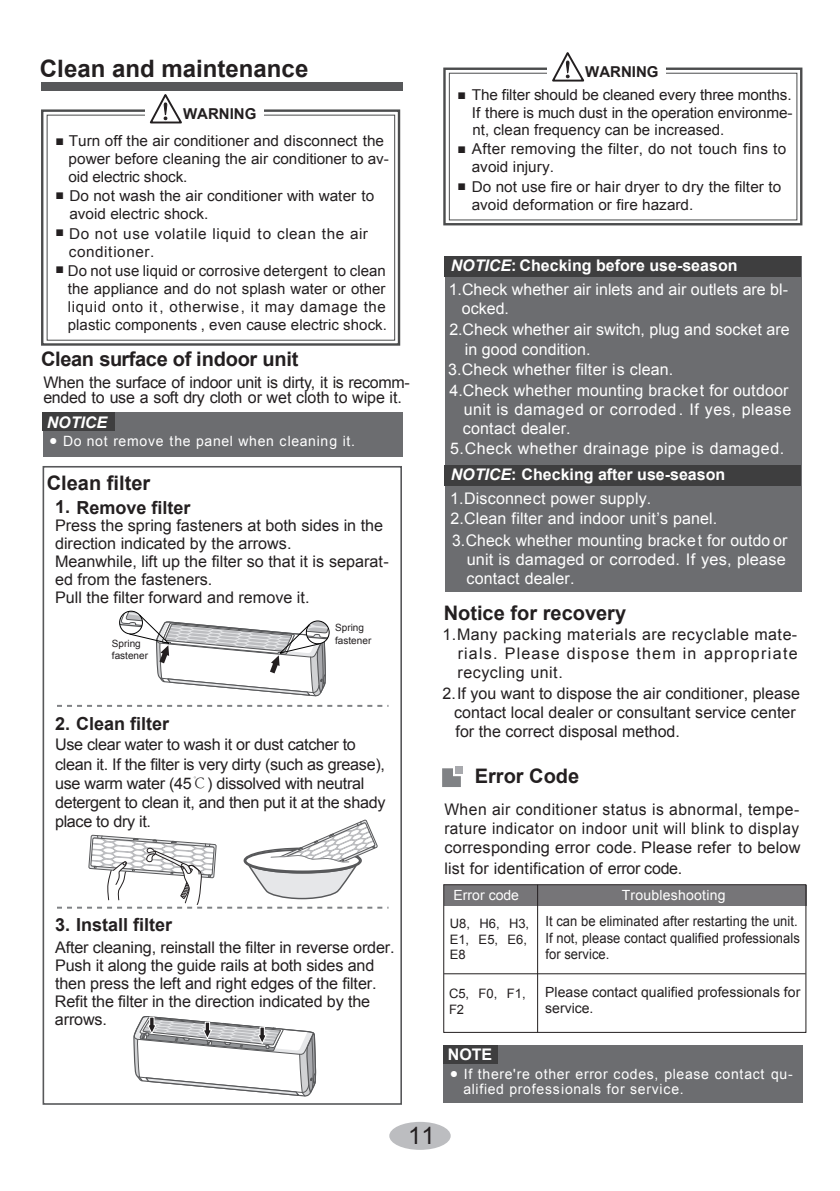
<style>
.page{position:relative;width:840px;height:1191px;background:#fff}
.page>*{position:absolute;margin:0;border:0;box-sizing:border-box;transform-origin:0 0}
.t1{font:700 24px "Arial";color:#231f20}
.t2{font:24px "Arial";color:#231f20}
.t3{font:700 20px "Arial";color:#231f20}
.t4{font:700 18px "Arial";color:#231f20}
.t5{font:16px/18px "Arial";letter-spacing:-.005em;color:#231f20}
.t6{font:16px/23.8px "Arial";letter-spacing:.005em;color:#fff}
.t7{font:16px/19.2px "Arial";letter-spacing:.025em;color:#fff}
.t8{font:16px "Arial";letter-spacing:.025em;color:#231f20}
.t9{font:16px/19.2px "Arial";letter-spacing:.03em;color:#231f20}
.t10{font:700 16px "Arial";color:#fff}
.t11{font:italic 700 16px "Arial";color:#fff}
.t12{font:15px/18.2px "Arial";letter-spacing:.005em;color:#231f20}
.t13{font:700 15px "Arial";color:#231f20}
.t14{font:14.2px "Arial";letter-spacing:.045em;color:#fff}
.t15{font:14.2px "Arial";color:#231f20}
.t16{font:14px/16.8px "Arial";letter-spacing:.005em;color:#231f20;scale:.93 1}
.t17{font:14px/16.8px "Arial";letter-spacing:.005em;color:#231f20}
.t18{font:14px "Arial";letter-spacing:.015em;color:#fff}
.t19{font:13px "Arial";color:#231f20}
.t20{font:10px/12.4px "Arial";color:#231f20}
.s1{font-size:14.2px}
.s2{font-family:"Adobe Song Std";font-weight:300}
.s3{font-weight:700;font-style:italic}
.s4{font-weight:700}
.s5{font-style:italic}
</style>
<div class="page">
<div style="left:43px;top:466px;width:359px;height:638px;border:2px solid #57585a"></div>
<svg style="left:57px;top:705px;width:331px;height:2px"></svg>
<div style="left:389px;top:1121px;width:61px;height:28px;background:#bcbdc0;border-radius:50%"></div>
<svg style="left:119px;top:611px;width:210px;height:86px"></svg>
<svg style="left:133px;top:1016px;width:183px;height:81px"></svg>
<svg style="left:57px;top:819px;width:331px;height:89px"></svg>
<div style="left:444px;top:256px;width:356px;height:335px;background:#6c6d70"></div>
<div style="left:444px;top:256px;width:356px;height:21px;background:#3e3e3f"></div>
<div style="left:444px;top:465px;width:356px;height:21px;background:#3e3e3f"></div>
<div style="left:43px;top:412px;width:359px;height:44px;background:#6c6d70"></div>
<div style="left:43px;top:412px;width:72px;height:19px;background:#3e3e3f"></div>
<div style="left:443px;top:1045px;width:359px;height:57px;background:#6c6d70"></div>
<div style="left:41px;top:109px;width:359px;height:237px;border:2px solid #4b4c4d"></div>
<div style="left:47px;top:115px;width:348px;height:226px;border:1px solid #4b4c4d"></div>
<div style="left:146px;top:98px;width:118px;height:26px;background:#fff"></div>
<div style="left:443px;top:68px;width:359px;height:157px;border:2px solid #4b4c4d"></div>
<div style="left:448px;top:73px;width:349px;height:147px;border:1px solid #4b4c4d"></div>
<div style="left:547px;top:57px;width:118px;height:25px;background:#fff"></div>
<div style="left:443px;top:884px;width:363px;height:21px;background:#767578"></div>
<div style="left:443px;top:884px;width:363px;height:149px;border:1px solid #231f20"></div>
<svg style="left:442px;top:768px;width:18px;height:19px"></svg>
<div style="left:41px;top:82px;width:361px;height:8px;background:#57585a"></div>
<hr style="left:444px;top:973px;width:361px;height:1px;background:#231f20">
<div style="left:454px;top:766px;width:8px;height:8px;background:#a8a9ad"></div>
<svg style="left:149px;top:94px;width:33px;height:30px"></svg>
<svg style="left:552px;top:52px;width:33px;height:30px"></svg>
<hr style="left:537px;top:884px;width:1px;height:148px;background:#231f20">
<div style="left:443px;top:1045px;width:54px;height:18px;background:#3e3e3f"></div>
<h1 class="t1" style="left:40px;top:52px;width:270px">Clean and maintenance</h1>
<p class="t13" style="left:183px;top:103px;width:75px">WARNING</p>
<p class="t12" style="left:55px;top:132px;width:330px"><span class="s1">■</span> Turn off the air conditioner and disconnect the</p>
<p class="t12" style="left:68px;top:150px;width:322px">power before cleaning the air conditioner to av&shy;oid electric shock.<br>Do not wash the air conditioner with water to avoid electric shock.</p>
<p class="t12" style="left:68px;top:225px;width:320px">Do not use volatile liquid to clean the air conditioner.<br>Do not use liquid or corrosive detergent to clean the appliance and do not splash water or other liquid onto it, otherwise, it may damage the plastic components , even cause electric shock.</p>
<p class="t15" style="left:55px;top:184px;width:10px">■</p>
<p class="t15" style="left:55px;top:222px;width:10px">■</p>
<p class="t15" style="left:55px;top:259px;width:10px">■</p>
<p class="t3" style="left:41px;top:346px;width:258px">Clean surface of indoor unit</p>
<p class="t5" style="left:43px;top:375px;width:367px;line-height:15.2px">When the surface of indoor unit is dirty, it is recomm&shy;ended to use a soft dry cloth or wet cloth to wipe it.</p>
<p class="t11" style="left:47px;top:411px;width:62px">NOTICE</p>
<p class="t14" style="left:49px;top:432px;width:307px">● Do not remove the panel when cleaning it.</p>
<p class="t3" style="left:47px;top:470px;width:105px">Clean filter</p>
<p class="t4" style="left:55px;top:495px;width:137px">1. Remove filter</p>
<p class="t5" style="left:55px;top:516px;width:329px">Press the spring fasteners at both sides in the direction indicated by the arrows.</p>
<p class="t5" style="left:55px;top:552px;width:335px">Meanwhile, lift up the filter so that it is separat&shy;ed from the fasteners.<br>Pull the filter forward and remove it.</p>
<p class="t20" style="left:112px;top:637px;width:38px">Spring fastener</p>
<p class="t4" style="left:55px;top:712px;width:116px">2. Clean filter</p>
<p class="t20" style="left:335px;top:622px;width:38px">Spring fastener</p>
<p class="t5" style="left:55px;top:735px;width:332px;line-height:19.2px">Use clear water to wash it or dust catcher to clean it. If the filter is very dirty (such as grease), use warm water (45<span class="s2">℃</span>) dissolved with neutral detergent to clean it, and then put it at the shady place to dry it.</p>
<p class="t4" style="left:55px;top:912px;width:119px">3. Install filter</p>
<p class="t5" style="left:55px;top:938px;width:341px">After cleaning, reinstall the filter in reverse order.<br>Push it along the guide rails at both sides and then press the left and right edges of the filter.<br>Refit the filter in the direction indicated by the arrows.</p>
<h1 class="t2" style="left:408px;top:1119px;width:28px">11</h1>
<p class="t13" style="left:585px;top:61px;width:75px">WARNING</p>
<p class="t12" style="left:457px;top:85px;width:335px"><span class="s1">■</span> The filter should be cleaned every three months .</p>
<p class="t12" style="left:471px;top:104px;width:322px;line-height:16.8px">If there is much dust in the operation environme&shy;nt, clean frequency can be increased.</p>
<p class="t12" style="left:471px;top:158px;width:311px;line-height:19.4px">avoid injury.<br>Do not use fire or hair dryer to dry the filter to</p>
<p class="t12" style="left:471px;top:196px;width:223px">avoid deformation or fire hazard.</p>
<p class="t12" style="left:457px;top:140px;width:330px"><span class="s1">■</span> After removing the filter, do not touch fins to</p>
<p class="t15" style="left:457px;top:176px;width:10px">■</p>
<p class="t6" style="left:448px;top:254px;width:341px"><span class="s3">NOTICE</span><span class="s4">: Checking before use-season<br></span>1.Check whether air inlets and air outlets are bl-</p>
<p class="t6" style="left:449px;top:298px;width:341px;line-height:21.4px;text-indent:12px">ocked.<br>2.Check whether air switch, plug and socket are</p>
<p class="t6" style="left:464px;top:337px;width:127px">in good condition.</p>
<p class="t6" style="left:448px;top:358px;width:226px">3.Check whether filter is clean.</p>
<p class="t6" style="left:449px;top:378px;width:340px">4.Check whether mounting bracket for outdoor</p>
<p class="t7" style="left:462px;top:400px;width:330px">unit is damaged or corroded . If yes, please contact dealer.</p>
<p class="t7" style="left:450px;top:439px;width:335px">5.Check whether drainage pipe is damaged.</p>
<p class="t10" style="left:450px;top:464px;width:276px"><span class="s5">NOTICE</span>: Checking after use-season</p>
<p class="t6" style="left:450px;top:487px;width:203px">1.Disconnect power supply.</p>
<p class="t6" style="left:450px;top:506px;width:268px">2.Clean filter and indoor unit’s panel.</p>
<p class="t6" style="left:452px;top:528px;width:337px">3.Check whether mounting bracket for outdo or</p>
<p class="t6" style="left:466px;top:549px;width:321px;line-height:19.2px">unit is damaged or corroded. If yes, please contact dealer.</p>
<p class="t3" style="left:443px;top:599px;width:184px">Notice for recovery</p>
<p class="t8" style="left:442px;top:624px;width:356px">1.Many packing materials are recyclable mate-</p>
<p class="t9" style="left:457px;top:644px;width:240px">a i r P. s l e l a es d ps i o es h t e m n i recycling unit.</p>
<p class="t5" style="left:454px;top:702px;width:343px;line-height:19.6px">contact local dealer or consultant service center for the correct disposal method.</p>
<p class="t5" style="left:703px;top:644px;width:95px">a p p or p ai r et</p>
<p class="t5" style="left:442px;top:684px;width:358px">2.If you want to dispose the air conditioner, please</p>
<p class="t3" style="left:474px;top:763px;width:106px">Error Code</p>
<p class="t5" style="left:444px;top:799px;width:357px;line-height:19.6px;text-align:justify">When air conditioner status is abnormal, tempe&shy;rature indicator on indoor unit will blink to display corresponding error code. Please refer to below list for identification of error code.</p>
<p class="t18" style="left:453px;top:885px;width:67px">Error code</p>
<p class="t19" style="left:449px;top:915px;width:81px">U8, H6, H3,</p>
<p class="t19" style="left:449px;top:930px;width:79px">E1, E5, E6,</p>
<p class="t19" style="left:449px;top:946px;width:17px">E8</p>
<p class="t19" style="left:448px;top:985px;width:78px">C5, F0, F1,</p>
<p class="t19" style="left:448px;top:1000px;width:17px">F2</p>
<p class="t10" style="left:447px;top:1044px;width:46px">NOTE</p>
<p class="t18" style="left:621px;top:885px;width:105px">Troubleshooting</p>
<p class="t16" style="left:545px;top:912px;width:275px">It can be eliminated after restarting the unit.<br>If not, please contact qualified professionals for service.</p>
<p class="t17" style="left:545px;top:983px;width:256px">Please contact qualified professionals for service.</p>
<p class="t14" style="left:449px;top:1064px;width:344px">● If there're other error codes, please contact qu-</p>
<p class="t14" style="left:463px;top:1079px;width:222px">alified professionals for service.</p>
</div>
